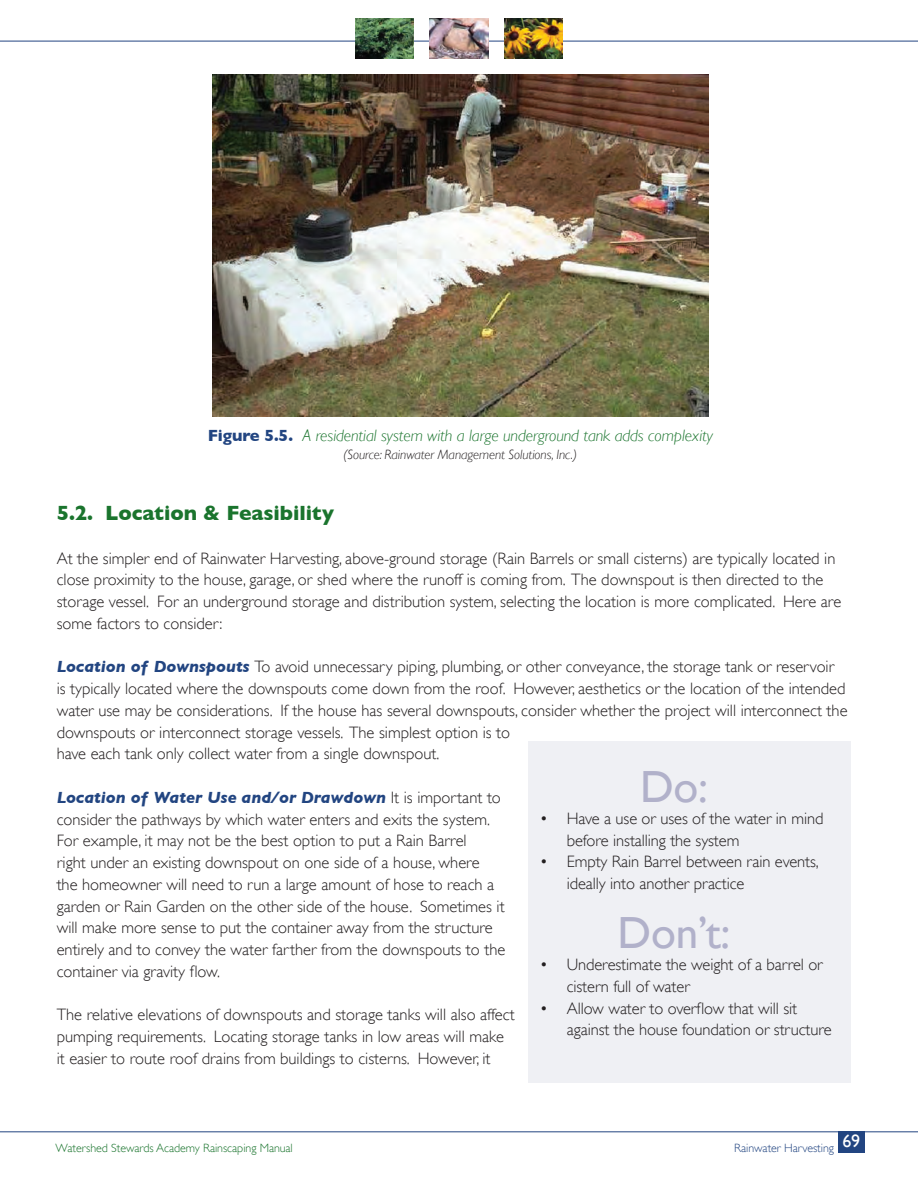
<style>
.page{position:relative;width:918px;height:1188px;background:#fff}
.page>*{position:absolute;margin:0;border:0;box-sizing:border-box;transform-origin:0 0}
.t1{font:45px "Gill Sans";color:#b1b1ca}
.t2{font:700 21px "Gill Sans";letter-spacing:-.005em;color:#1a742d}
.t3{font:18px "Gill Sans";color:#fff}
.t4{font:300 16.5px/21.8px "Gill Sans";color:#231f20}
.t5{font:italic 300 16.5px "Gill Sans";letter-spacing:-.005em;color:#1a742d}
.t6{font:italic 300 13.5px "Gill Sans";letter-spacing:-.005em;color:#231f20}
.t7{font:300 12px "Gill Sans";letter-spacing:-.005em;color:#1a742d}
.t8{font:300 12px "Gill Sans";letter-spacing:-.005em;color:#224581}
.s1{font-weight:700;font-style:normal;color:#224581}
.s2{font-weight:700;font-style:italic;color:#224581}
</style>
<div class="page">
<hr style="left:0;top:41px;width:918px;height:1px;background:#224581">
<img style="left:504px;top:19px;width:58px;height:39px">
<img style="left:430px;top:18px;width:58px;height:40px">
<img style="left:356px;top:19px;width:58px;height:39px">
<hr style="left:0;top:1131px;width:918px;height:1px;background:#224581">
<div style="left:838px;top:1131px;width:27px;height:22px;background:#224581"></div>
<img style="left:212px;top:75px;width:496px;height:342px">
<div style="left:528px;top:741px;width:322px;height:342px;background:#eff0f4"></div>
<p class="t5" style="left:208px;top:426px;width:507px"><span class="s1">Figure 5.5.</span> A residential system with a large underground tank adds complexity</p>
<p class="t6" style="left:343px;top:447px;width:235px">(Source: Rainwater Management Solutions, Inc.)</p>
<p class="t2" style="left:57px;top:501px;width:279px">5.2. Location &amp; Feasibility</p>
<p class="t4" style="left:57px;top:547px;width:786px">At the simpler end of Rainwater Harvesting, above-ground storage (Rain Barrels or small cisterns) are typically located in close proximity to the house, garage, or shed where the runoff is coming from. The downspout is then directed to the storage vessel. For an underground storage and distribution system, selecting the location is more complicated. Here are some factors to consider:</p>
<p class="t4" style="left:57px;top:655px;width:792px"><span class="s2">Location of Downspouts</span> To avoid unnecessary piping, plumbing, or other conveyance, the storage tank or reservoir<br>is typically located where the downspouts come down from the roof. However, aesthetics or the location of the intended water use may be considerations. If the house has several downspouts, consider whether the project will interconnect the downspouts or interconnect storage vessels. The simplest option is to<br>have each tank only collect water from a single downspout.</p>
<p class="t4" style="left:57px;top:786px;width:450px"><span class="s2">Location of Water Use and/or Drawdown</span> It is important to consider the pathways by which water enters and exits the system.<br>For example, it may not be the best option to put a Rain Barrel<br>right under an existing downspout on one side of a house, where<br>the homeowner will need to run a large amount of hose to reach a garden or Rain Garden on the other side of the house. Sometimes it will make more sense to put the container away from the structure entirely and to convey the water farther from the downspouts to the container via gravity flow.</p>
<p class="t4" style="left:57px;top:1003px;width:460px">The relative elevations of downspouts and storage tanks will also affect pumping requirements. Locating storage tanks in low areas will make it easier to route roof drains from buildings to cisterns. However, it</p>
<p class="t1" style="left:640px;top:760px;width:69px">Do:</p>
<p class="t4" style="left:567px;top:807px;width:258px;text-indent:-27px">• Have a use or uses of the water in mind before installing the system</p>
<p class="t4" style="left:567px;top:850px;width:254px;text-indent:-27px">• Empty Rain Barrel between rain events, ideally into another practice .</p>
<p class="t1" style="left:618px;top:907px;width:114px">Don’t:</p>
<p class="t4" style="left:567px;top:953px;width:258px;text-indent:-27px">• Underestimate the weight of a barrel or cistern full of water</p>
<p class="t4" style="left:567px;top:997px;width:266px;text-indent:-27px">• Allow water to overflow that will sit against the house foundation or structure</p>
<p class="t7" style="left:56px;top:1139px;width:239px">Watershed Stewards Academy Rainscaping Manual</p>
<p class="t8" style="left:734px;top:1139px;width:101px">Rainwater Harvesting</p>
<p class="t3" style="left:843px;top:1130px;width:19px">69</p>
</div>
